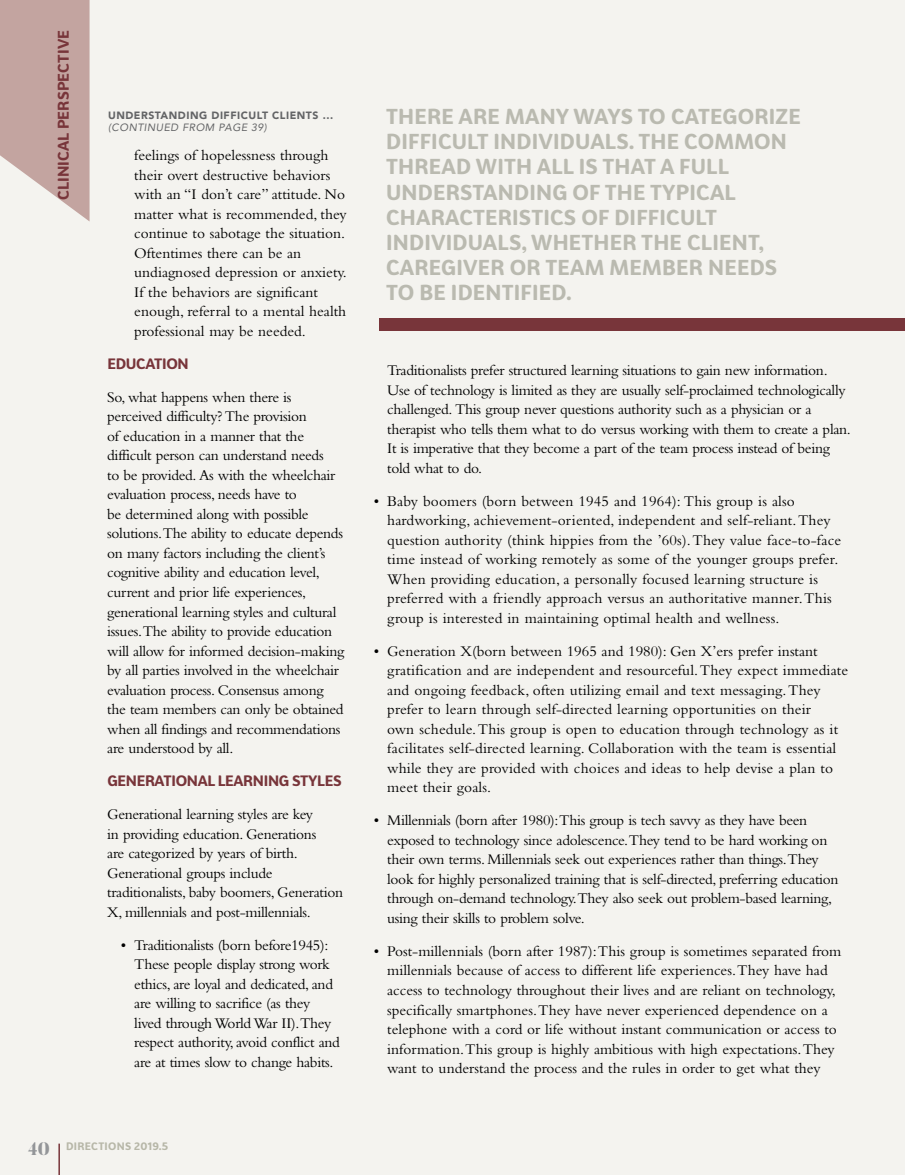
<style>
.page{position:relative;width:905px;height:1175px;background:#fff}
.page>*{position:absolute;margin:0;border:0;box-sizing:border-box;transform-origin:0 0}
.t1{font:700 21px/25.2px "Bw Surco DEMO";letter-spacing:.01em;color:#babab0}
.t2{font:15.3px/19.5px "Bembo";letter-spacing:-.02em;color:#000}
.t3{font:15.3px/19.5px "Bembo";letter-spacing:.01em;color:#000}
.t4{font:15.3px/19.5px "Bembo";color:#000;text-align:center}
.t5{font:700 15px "Bw Surco DEMO";letter-spacing:.01em;color:#78353a}
.t6{font:700 14.7px "Bw Surco DEMO";letter-spacing:-.02em;color:#78353a}
.t7{font:900 10.5px "Avenir LT Std";letter-spacing:.05em;color:#636466}
.t8{font:italic 10.5px "Avenir LT Std";letter-spacing:.05em;color:#636466}
.t9{font:700 10.5px "Bw Surco DEMO";letter-spacing:.03em;color:#b7b7a8}
.s1{font-family:"Butler";font-weight:800;font-size:18px;color:#939598}
</style>
<div class="page">
<div style="left:0;top:0;width:904px;height:1174px;background:#f4f3ef"></div>
<svg style="left:0;top:0;width:90px;height:221px;background:#caafab"></svg>
<hr style="left:58px;top:1143px;width:2px;height:31px;background:#78353a">
<div style="left:379px;top:318px;width:525px;height:13px;background:#78353a"></div>
<p class="t5" style="left:53px;top:200px;width:172px;rotate:-90deg">CLINICAL PERSPECTIVE</p>
<p class="t7" style="left:108px;top:109px;width:226px">UNDERSTANDING DIFFICULT CLIENTS ...</p>
<p class="t8" style="left:108px;top:121px;width:160px">(CONTINUED FROM PAGE 39)</p>
<p class="t4" style="left:134px;top:145px;width:214px;text-align:left">feelings of hopelessness through their overt destructive behaviors with an “I don’t care” attitude. No matter what is recommended, they continue to sabotage the situation.<br>Oftentimes there can be an undiagnosed depression or anxiety.<br>If the behaviors are significant enough, referral to a mental health professional may be needed.</p>
<p class="t6" style="left:107px;top:353px;width:83px">EDUCATION</p>
<p class="t2" style="left:107px;top:387px;width:238px">So, what happens when there is perceived difficulty? The provision<br>of education in a manner that the difficult person can understand needs<br>to be provided. As with the wheelchair evaluation process, needs have to<br>be determined along with possible solutions.The ability to educate depends on many factors including the client’s cognitive ability and education level, current and prior life experiences, generational learning styles and cultural issues.The ability to provide education will allow for informed decision-making by all parties involved in the wheelchair evaluation process. Consensus among the team members can only be obtained when all findings and recommendations are understood by all.</p>
<p class="t6" style="left:107px;top:770px;width:236px">GENERATIONAL LEARNING STYLES</p>
<p class="t2" style="left:107px;top:804px;width:237px">Generational learning styles are key<br>in providing education. Generations<br>are categorized by years of birth.<br>Generational groups include traditionalists, baby boomers, Generation X, millennials and post-millennials.</p>
<p class="t2" style="left:134px;top:934px;width:207px;text-indent:-13px">• Traditionalists (born before1945):<br>These people display strong work ethics, are loyal and dedicated, and are willing to sacrifice (as they lived through World War II).They respect authority, avoid conflict and are at times slow to change habits.</p>
<p class="t9" style="left:28px;top:1138px;width:142px"><span class="s1">40</span> DIRECTIONS 2019.5</p>
<p class="t1" style="left:386px;top:103px;width:416px">THERE ARE MANY WAYS TO CATEGORIZE<br>DIFFICULT INDIVIDUALS. THE COMMON<br>THREAD WITH ALL IS THAT A FULL<br>UNDERSTANDING OF THE TYPICAL<br>CHARACTERISTICS OF DIFFICULT<br>INDIVIDUALS, WHETHER THE CLIENT,<br>CAREGIVER OR TEAM MEMBER NEEDS<br>TO BE IDENTIFIED.</p>
<p class="t2" style="left:387px;top:360px;width:465px">Traditionalists prefer structured learning situations to gain new information.<br>Use of technology is limited as they are usually self-proclaimed technologically challenged. This group never questions authority such as a physician or a therapist who tells them what to do versus working with them to create a plan.<br>It is imperative that they become a part of the team process instead of being told what to do.</p>
<p class="t3" style="left:387px;top:491px;width:455px;text-indent:-13px">• Baby boomers (born between 1945 and 1964): This group is also hardworking, achievement-oriented, independent and self-reliant. They question authority (think hippies from the ’60s). They value face-to-face time instead of working remotely as some of the younger groups prefer.<br>When providing education, a personally focused learning structure is preferred with a friendly approach versus an authoritative manner. This group is interested in maintaining optimal health and wellness.</p>
<p class="t3" style="left:387px;top:641px;width:462px;text-indent:-13px">• Generation X(born between 1965 and 1980): Gen X’ers prefer instant gratification and are independent and resourceful. They expect immediate and ongoing feedback, often utilizing email and text messaging. They prefer to learn through self-directed learning opportunities on their<br>own schedule. This group is open to education through technology as it facilitates self-directed learning. Collaboration with the team is essential while they are provided with choices and ideas to help devise a plan to meet their goals.</p>
<p class="t2" style="left:387px;top:810px;width:453px;text-indent:-13px">• Millennials (born after 1980):This group is tech savvy as they have been exposed to technology since adolescence.They tend to be hard working on their own terms. Millennials seek out experiences rather than things.They look for highly personalized training that is self-directed, preferring education through on-demand technology.They also seek out problem-based learning, using their skills to problem solve.</p>
<p class="t4" style="left:374px;top:941px;width:469px">• Post-millennials (born after 1987): This group is sometimes separated from millennials because of access to different life experiences. They have had access to technology throughout their lives and are reliant on technology, specifically smartphones. They have never experienced dependence on a telephone with a cord or life without instant communication or access to information. This group is highly ambitious with high expectations. They want to understand the process and the rules in order to get what they</p>
</div>
